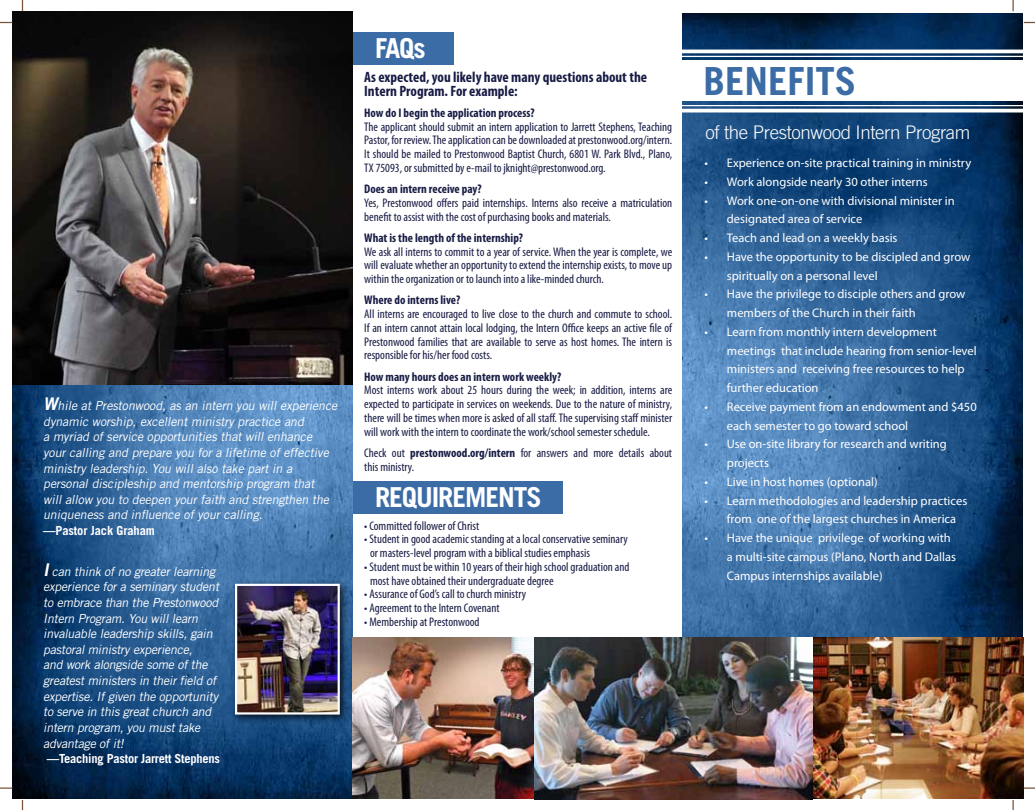
<style>
.page{position:relative;width:1035px;height:810px;background:#fff}
.page>*{position:absolute;margin:0;border:0;box-sizing:border-box;transform-origin:0 0}
.t1{font:700 38.75px "Trade Gothic";color:#3b6ca6}
.t2{font:700 27.5px "Trade Gothic";letter-spacing:-.04em;color:#fff}
.t3{font:300 18.75px "Trade Gothic";letter-spacing:-.02em;color:#fff}
.t4{font:700 condensed 15px/13.8px "Myriad Pro";color:#181b44}
.t5{font:condensed 12.5px/13.8px "Myriad Pro";color:#181b44}
.t6{font:12.5px/18.8px "Myriad Pro";color:#fff}
.t7{font:italic 12.5px/15.6px "Trade Gothic";color:#fff}
.t8{font:700 condensed 12.5px "Myriad Pro";color:#181b44}
.t9{font:700 12.5px "Trade Gothic";letter-spacing:-.02em;color:#fff}
.s1{font-family:"Trade Gothic Bold Two";font-size:17.5px}
.s2{font-weight:700}
</style>
<div class="page">
<img style="left:682px;top:13px;width:340px;height:624px">
<div style="left:353px;top:32px;width:101px;height:33px;background:#3b6ca6"></div>
<div style="left:353px;top:481px;width:209px;height:33px;background:#3b6ca6"></div>
<div style="left:677px;top:60px;width:353px;height:41px;background:#fff"></div>
<hr style="left:679px;top:109px;width:351px;height:3px;background:#fff">
<hr style="left:679px;top:105px;width:351px;height:1px;background:#fff">
<hr style="left:679px;top:50px;width:351px;height:3px;background:#fff">
<hr style="left:679px;top:56px;width:351px;height:1px;background:#fff">
<img style="left:13px;top:384px;width:339px;height:415px">
<img style="left:534px;top:637px;width:489px;height:163px">
<img style="left:352px;top:637px;width:183px;height:162px">
<img style="left:535px;top:637px;width:277px;height:163px">
<img style="left:13px;top:11px;width:339px;height:373px">
<div style="left:231px;top:579px;width:118px;height:145px;background:#000;opacity:.75"></div>
<img style="left:238px;top:587px;width:99px;height:125px">
<div style="left:235px;top:584px;width:105px;height:131px;border:2px solid #fff"></div>
<svg style="left:1012px;top:0;width:2px;height:11px"></svg>
<svg style="left:1012px;top:800px;width:2px;height:10px"></svg>
<svg style="left:0;top:22px;width:12px;height:1px"></svg>
<svg style="left:0;top:788px;width:12px;height:1px"></svg>
<p class="t7" style="left:43px;top:398px;width:298px"><span class="s1">W</span>hile at Prestonwood, as an intern you will experience dynamic worship, excellent ministry practice and<br>a myriad of service opportunities that will enhance your calling and prepare you for a lifetime of effective ministry leadership. You will also take part in a personal discipleship and mentorship program that will allow you to deepen your faith and strengthen the uniqueness and influence of your calling.</p>
<p class="t9" style="left:43px;top:523px;width:113px">—Pastor Jack Graham</p>
<p class="t7" style="left:43px;top:563px;width:180px"><span class="s1">I</span> can think ofno greaterlearning experience fora seminarystudent to embrace than the Prestonwood<br>Intern Program.You willlearn invaluable leadership skills,gain pastoralministryexperience,<br>and work alongside some ofthe greatestministersin theirfield of expertise.Ifgiven the opportunity to serve in thisgreatchurch and intern program,you musttake advantage ofit!</p>
<p class="t9" style="left:47px;top:751px;width:175px">—Teaching Pastor Jarrett Stephens</p>
<h2 class="t2" style="left:375px;top:32px;width:52px">FAQs</h2>
<p class="t4" style="left:364px;top:70px;width:284px">As expected, you likely have many questions about the<br>Intern Program. For example:</p>
<p class="t8" style="left:364px;top:105px;width:172px">How do I begin the application process?</p>
<p class="t5" style="left:364px;top:119px;width:310px;text-align:justify">The applicant should submit an intern application to Jarrett Stephens, Teaching Pastor, for review. The application can be downloaded at prestonwood.org/intern.<br>It should be mailed to Prestonwood Baptist Church, 6801 W. Park Blvd., Plano, TX 75093, or submitted by e-mail to jknight@prestonwood.org.</p>
<p class="t8" style="left:364px;top:181px;width:119px">Does an intern receive pay?</p>
<p class="t5" style="left:364px;top:196px;width:310px">Yes, Prestonwood offers paid internships. Interns also receive a matriculation benefit to assist with the cost of purchasing books and materials.</p>
<p class="t8" style="left:364px;top:230px;width:160px">What is the length of the internship?</p>
<p class="t5" style="left:364px;top:244px;width:310px;text-align:justify">We ask all interns to commit to a year of service. When the year is complete, we will evaluate whether an opportunity to extend the internship exists, to move up within the organization or to launch into a like-minded church.</p>
<p class="t8" style="left:364px;top:292px;width:98px">Where do interns live?</p>
<p class="t5" style="left:364px;top:307px;width:309px;text-align:justify">All interns are encouraged to live close to the church and commute to school.<br>If an intern cannot attain local lodging, the Intern Office keeps an active file of Prestonwood families that are available to serve as host homes. The intern is responsible for his/her food costs.</p>
<p class="t8" style="left:364px;top:369px;width:199px">How many hours does an intern work weekly?</p>
<p class="t5" style="left:364px;top:383px;width:310px;text-align:justify">Most interns work about 25 hours during the week; in addition, interns are expected to participate in services on weekends. Due to the nature of ministry, there will be times when more is asked of all staff. The supervising staff minister will work with the intern to coordinate the work/school semester schedule.</p>
<p class="t5" style="left:364px;top:446px;width:309px">Check out <span class="s2">prestonwood.org/intern</span> for answers and more details about this ministry.</p>
<h2 class="t2" style="left:375px;top:481px;width:168px">Requirements</h2>
<p class="t5" style="left:364px;top:518px;width:117px">• Committed follower of Christ</p>
<p class="t5" style="left:370px;top:532px;width:259px;text-indent:-6px">• Student in good academic standing at a local conservative seminary or masters-level program with a biblical studies emphasis</p>
<p class="t5" style="left:370px;top:560px;width:261px;text-indent:-6px">• Student must be within 10 years of their high school graduation and most have obtained their undergraduate degree</p>
<p class="t5" style="left:364px;top:587px;width:163px">• Assurance of God’s call to church ministry</p>
<p class="t5" style="left:364px;top:601px;width:137px">• Agreement to the Intern Covenant</p>
<p class="t5" style="left:364px;top:615px;width:117px">• Membership at Prestonwood</p>
<h1 class="t1" style="left:704px;top:58px;width:154px">Benefits</h1>
<h3 class="t3" style="left:705px;top:121px;width:267px">of the Prestonwood Intern Program</h3>
<p class="t6" style="left:704px;top:153px;width:268px">• Experience on-site practical training in ministry</p>
<p class="t6" style="left:704px;top:172px;width:225px">• Work alongside nearly 30 other interns</p>
<p class="t6" style="left:727px;top:191px;width:229px;text-indent:-22px">• Work one-on-one with divisional minister in designated area of service</p>
<p class="t6" style="left:704px;top:228px;width:195px">• Teach and lead on a weekly basis</p>
<p class="t6" style="left:727px;top:247px;width:245px;text-indent:-22px">• Have the opportunity to be discipled and grow spiritually on a personal level</p>
<p class="t6" style="left:727px;top:285px;width:240px;text-indent:-22px">• Have the privilege to disciple others and grow members of the Church in their faith</p>
<p class="t6" style="left:727px;top:322px;width:251px;text-indent:-22px">• Learn from monthly intern development meetings that include hearing from senior-level ministers and receiving free resources to help further education</p>
<p class="t6" style="left:727px;top:397px;width:251px;text-indent:-22px">• Receive payment from an endowment and $450 each semester to go toward school</p>
<p class="t6" style="left:727px;top:435px;width:221px;text-indent:-22px">• Use on-site library for research and writing projects</p>
<p class="t6" style="left:704px;top:472px;width:175px">• Live in host homes (optional)</p>
<p class="t6" style="left:727px;top:491px;width:242px;text-indent:-22px">• Learn methodologies and leadership practices from one of the largest churches in America</p>
<p class="t6" style="left:727px;top:528px;width:231px;text-indent:-22px">• Have the unique privilege of working with a multi-site campus (Plano, North and Dallas<br>Campus internships available)</p>
</div>
